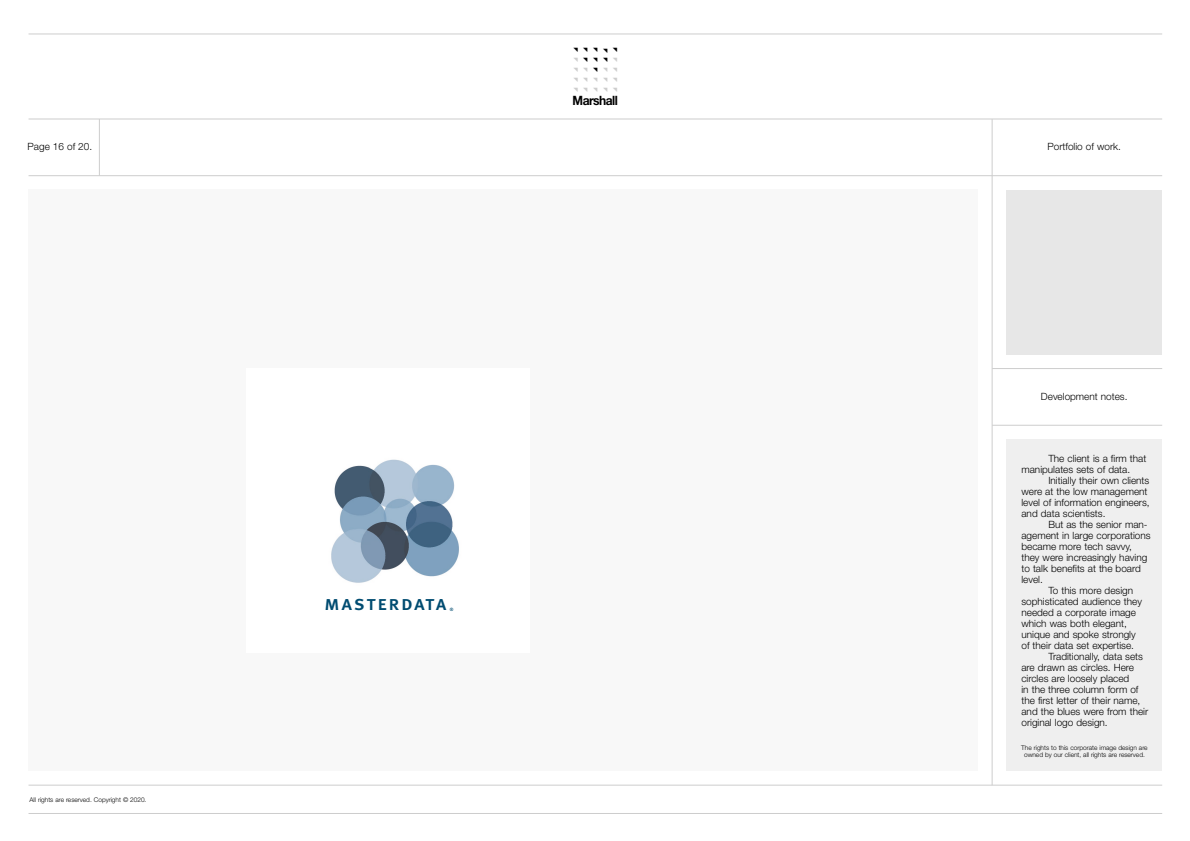
<style>
.page{position:relative;width:1190px;height:841px;background:#fff}
.page>*{position:absolute;margin:0;border:0;box-sizing:border-box;transform-origin:0 0}
.t1{font:20.6px "Mastersoft Headlines";letter-spacing:.055em;color:#004c71}
.t2{font:700 12.9px "Helvetica Neue";letter-spacing:-.04em;color:#000;scale:.91 1}
.t3{font:300 10px/11px "Helvetica Neue";color:#000}
.t4{font:300 6.5px/7.2px "Helvetica Neue";color:#000;text-align:center}
.t5{font:4.5px "Mastersoft Headlines";color:#004c71}
</style>
<div class="page">
<hr style="left:29px;top:34px;width:1133px;height:1px;background:#cdcdcd">
<hr style="left:29px;top:119px;width:1133px;height:1px;background:#cdcdcd">
<hr style="left:29px;top:175px;width:1133px;height:1px;background:#cdcdcd">
<hr style="left:29px;top:785px;width:1133px;height:1px;background:#cdcdcd">
<hr style="left:29px;top:813px;width:1133px;height:1px;background:#cdcdcd">
<hr style="left:99px;top:119px;width:1px;height:57px;background:#cdcdcd">
<div style="left:29px;top:190px;width:949px;height:581px;background:#f8f8f8"></div>
<hr style="left:992px;top:119px;width:1px;height:666px;background:#cdcdcd">
<hr style="left:992px;top:368px;width:170px;height:1px;background:#cdcdcd">
<hr style="left:992px;top:425px;width:170px;height:1px;background:#cdcdcd">
<div style="left:1006px;top:439px;width:156px;height:332px;background:#efefef"></div>
<div style="left:1006px;top:190px;width:156px;height:164px;background:#e7e7e7"></div>
<div style="left:247px;top:368px;width:283px;height:285px;background:#fff"></div>
<img style="left:331px;top:459px;width:128px;height:124px">
<p class="t3" style="left:28px;top:142px;width:66px">Page 16 of 20.</p>
<p class="t4" style="left:30px;top:797px;width:118px">All rights are reserved. Copyright © 2020.</p>
<p class="t2" style="left:573px;top:96px;width:51px">Marshall</p>
<h1 class="t1" style="left:324px;top:591px;width:124px">masterdata</h1>
<p class="t5" style="left:450px;top:606px;width:5px">®</p>
<p class="t3" style="left:1047px;top:142px;width:75px">Portfolio of work.</p>
<p class="t3" style="left:1041px;top:391px;width:88px">Development notes.</p>
<p class="t3" style="left:1021px;top:454px;width:126px;text-indent:27px">The client is a firm that manipulates sets of data.</p>
<p class="t3" style="left:1021px;top:476px;width:130px;text-indent:27px">Initially their own clients were at the low management level of information engineers, and data scientists.</p>
<p class="t3" style="left:1048px;top:520px;width:101px">But as the senior man-</p>
<p class="t3" style="left:1021px;top:531px;width:131px">agement in large corporations</p>
<p class="t3" style="left:1021px;top:542px;width:112px">became more tech savvy,</p>
<p class="t3" style="left:1021px;top:553px;width:127px">they were increasingly having</p>
<p class="t3" style="left:1021px;top:564px;width:121px">to talk benefits at the board</p>
<p class="t3" style="left:1021px;top:575px;width:23px">level.</p>
<p class="t3" style="left:1048px;top:586px;width:86px">To this more design</p>
<p class="t3" style="left:1021px;top:597px;width:122px">sophisticated audience they</p>
<p class="t3" style="left:1021px;top:608px;width:116px">needed a corporate image</p>
<p class="t3" style="left:1021px;top:619px;width:107px">which was both elegant,</p>
<p class="t3" style="left:1021px;top:630px;width:116px">unique and spoke strongly</p>
<p class="t3" style="left:1021px;top:641px;width:114px">of their data set expertise.</p>
<p class="t3" style="left:1048px;top:652px;width:96px">Traditionally, data sets</p>
<p class="t3" style="left:1021px;top:663px;width:114px">are drawn as circles. Here</p>
<p class="t3" style="left:1021px;top:674px;width:109px">circles are loosely placed</p>
<p class="t3" style="left:1021px;top:685px;width:119px">in the three column form of</p>
<p class="t3" style="left:1021px;top:696px;width:120px">the first letter of their name,</p>
<p class="t3" style="left:1021px;top:707px;width:128px">and the blues were from their</p>
<p class="t3" style="left:1021px;top:718px;width:88px">original logo design.</p>
<p class="t4" style="left:1021px;top:744px;width:128px">The rights to this corporate image design are owned by our client, all rights are reserved.</p>
</div>
